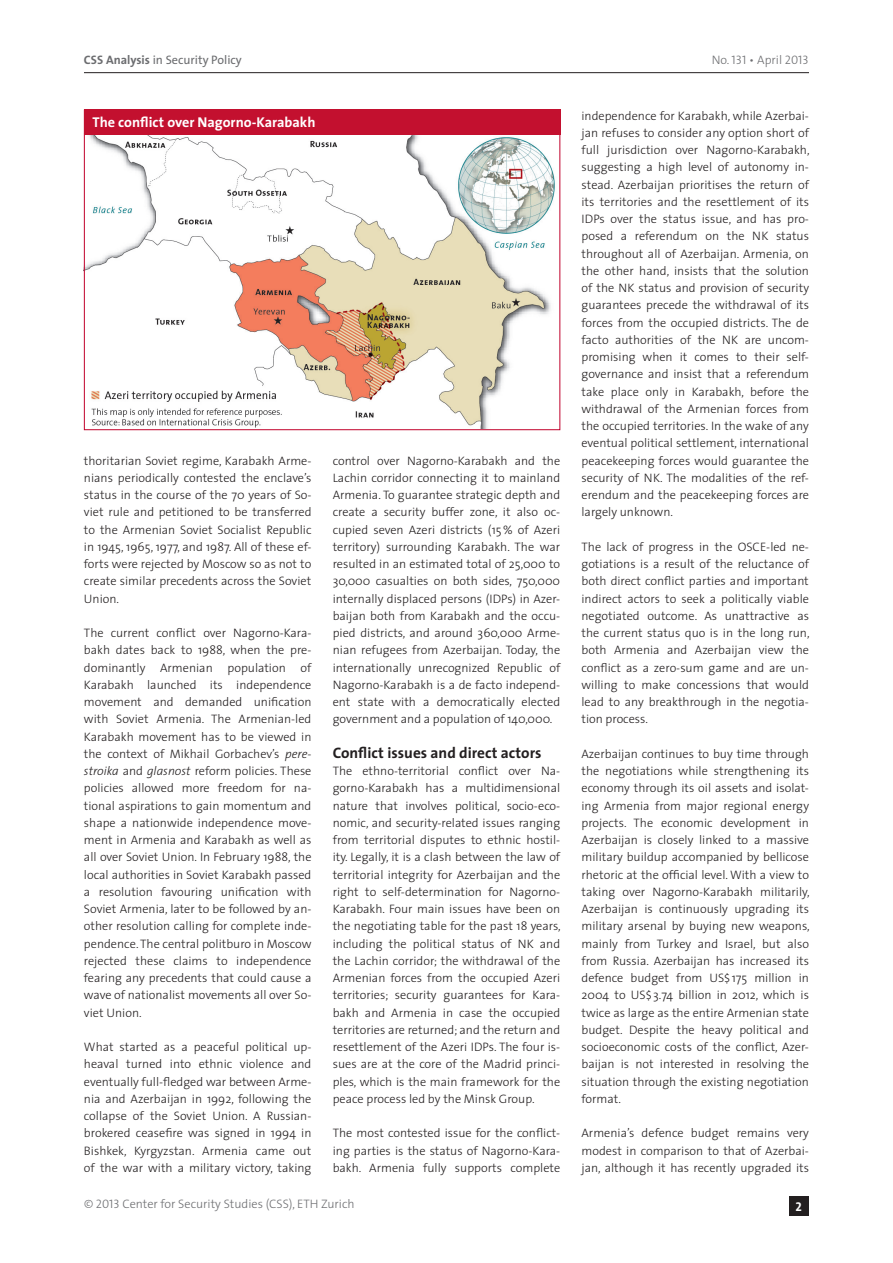
<style>
.page{position:relative;width:893px;height:1263px;background:#fff}
.page>*{position:absolute;margin:0;border:0;box-sizing:border-box;transform-origin:0 0}
._5_Untertitel{font:700 15.3px "The Sans";color:#231f20}
.BOX_1_Titel_weiss{font:700 14.25px "The Sans";color:#fff}
.t1{font:12.75px "The Sans Bold Caps";color:#fff}
._4_Text{font:300 12.3px/17.2px "The Sans";color:#231f20;text-align:justify}
.t2{font:300 12.3px "The Sans";color:#6c6d70}
.t3{font:12.3px "The Sans";color:#6c6d70}
.s1{font-weight:700}
.s2{font-family:"The Sans Light Caps";font-weight:400}
.s3{font-style:italic}
</style>
<div class="page">
<hr style="left:84px;top:72px;width:725px;height:1px;background:#231f20">
<div style="left:789px;top:1196px;width:20px;height:20px;background:#231f20"></div>
<img style="left:86px;top:135px;width:469px;height:293px">
<div style="left:84px;top:110px;width:476px;height:25px;background:#c3102f"></div>
<p class="t3" style="left:84px;top:50px;width:159px"><span class="s1">CSS Analysis</span> in Security Policy</p>
<p class="t2" style="left:712px;top:50px;width:99px">No. <span class="s2">131</span> • April <span class="s2">2013</span></p>
<p class="BOX_1_Titel_weiss" style="left:92px;top:110px;width:225px">The conflict over Nagorno-Karabakh</p>
<p class="_4_Text" style="left:84px;top:451px;width:229px">thoritarian Soviet regime, Karabakh Arme&shy;nians periodically contested the enclave’s status in the course of the 70 years of So&shy;viet rule and petitioned to be transferred to the Armenian Soviet Socialist Republic in 1945, 1965, 1977, and 1987. All of these ef&shy;forts were rejected by Moscow so as not to create similar precedents across the Soviet Union.</p>
<p class="_4_Text" style="left:84px;top:624px;width:229px">The current conflict over Nagorno-Kara&shy;bakh dates back to 1988, when the pre&shy;dominantly Armenian population of Karabakh launched its independence movement and demanded unification with Soviet Armenia. The Armenian-led Karabakh movement has to be viewed in the context of Mikhail Gorbachev’s <span class="s3">pere&shy;stroika</span> and <span class="s3">glasnost</span> reform policies. These policies allowed more freedom for na&shy;tional aspirations to gain momentum and shape a nationwide independence move&shy;ment in Armenia and Karabakh as well as all over Soviet Union. In February 1988, the local authorities in Soviet Karabakh passed a resolution favouring unification with Soviet Armenia, later to be followed by an&shy;other resolution calling for complete inde&shy;pendence. The central politburo in Moscow rejected these claims to independence fearing any precedents that could cause a wave of nationalist movements all over So&shy;viet Union.</p>
<p class="_4_Text" style="left:84px;top:1038px;width:229px">What started as a peaceful political up&shy;heaval turned into ethnic violence and eventually full-fledged war between Arme&shy;nia and Azerbaijan in 1992, following the collapse of the Soviet Union. A Russian&shy;brokered ceasefire was signed in 1994 in Bishkek, Kyrgyzstan. Armenia came out of the war with a military victory, taking</p>
<p class="_4_Text" style="left:333px;top:451px;width:229px">control over Nagorno-Karabakh and the Lachin corridor connecting it to mainland Armenia. To guarantee strategic depth and create a security buffer zone, it also oc&shy;cupied seven Azeri districts (15% of Azeri territory) surrounding Karabakh. The war resulted in an estimated total of 25,000 to 30,000 casualties on both sides, 750,000 internally displaced persons (IDPs) in Azer&shy;baijan both from Karabakh and the occu&shy;pied districts, and around 360,000 Arme&shy;nian refugees from Azerbaijan. Today, the internationally unrecognized Republic of Nagorno-Karabakh is a de facto independ&shy;ent state with a democratically elected government and a population of 140,000.</p>
<p class="_5_Untertitel" style="left:333px;top:740px;width:210px">Conflict issues and direct actors</p>
<p class="_4_Text" style="left:333px;top:762px;width:230px">The ethno-territorial conflict over Na&shy;gorno-Karabakh has a multidimensional nature that involves political, socio-eco&shy;nomic, and security-related issues ranging from territorial disputes to ethnic hostil&shy;ity. Legally, it is a clash between the law of territorial integrity for Azerbaijan and the right to self-determination for Nagorno-Karabakh. Four main issues have been on the negotiating table for the past 18 years, including the political status of NK and the Lachin corridor; the withdrawal of the Armenian forces from the occupied Azeri territories; security guarantees for Kara&shy;bakh and Armenia in case the occupied territories are returned; and the return and resettlement of the Azeri IDPs. The four is&shy;sues are at the core of the Madrid princi&shy;ples, which is the main framework for the peace process led by the Minsk Group.</p>
<p class="_4_Text" style="left:333px;top:1124px;width:229px">The most contested issue for the conflict&shy;ing parties is the status of Nagorno-Kara&shy;bakh. Armenia fully supports complete</p>
<p class="_4_Text" style="left:581px;top:106px;width:230px">independence for Karabakh, while Azerbai&shy;jan refuses to consider any option short of full jurisdiction over Nagorno-Karabakh, suggesting a high level of autonomy in&shy;stead. Azerbaijan prioritises the return of its territories and the resettlement of its IDPs over the status issue, and has pro&shy;posed a referendum on the NK status throughout all of Azerbaijan. Armenia, on the other hand, insists that the solution of the NK status and provision of security guarantees precede the withdrawal of its forces from the occupied districts. The de facto authorities of the NK are uncom&shy;promising when it comes to their self&shy;governance and insist that a referendum take place only in Karabakh, before the withdrawal of the Armenian forces from the occupied territories. In the wake of any eventual political settlement, international peacekeeping forces would guarantee the security of NK. The modalities of the ref&shy;erendum and the peacekeeping forces are largely unknown.</p>
<p class="_4_Text" style="left:581px;top:538px;width:230px">The lack of progress in the OSCE-led ne&shy;gotiations is a result of the reluctance of both direct conflict parties and important indirect actors to seek a politically viable negotiated outcome. As unattractive as the current status quo is in the long run, both Armenia and Azerbaijan view the conflict as a zero-sum game and are un&shy;willing to make concessions that would lead to any breakthrough in the negotia&shy;tion process.</p>
<p class="_4_Text" style="left:581px;top:745px;width:230px">Azerbaijan continues to buy time through the negotiations while strengthening its economy through its oil assets and isolat&shy;ing Armenia from major regional energy projects. The economic development in Azerbaijan is closely linked to a massive military buildup accompanied by bellicose rhetoric at the official level. With a view to taking over Nagorno-Karabakh militarily, Azerbaijan is continuously upgrading its military arsenal by buying new weapons, mainly from Turkey and Israel, but also from Russia. Azerbaijan has increased its defence budget from US$ 175 million in 2004 to US$ 3.74 billion in 2012, which is twice as large as the entire Armenian state budget. Despite the heavy political and socioeconomic costs of the conflict, Azer&shy;baijan is not interested in resolving the situation through the existing negotiation format.</p>
<p class="_4_Text" style="left:581px;top:1124px;width:229px">Armenia’s defence budget remains very modest in comparison to that of Azerbai&shy;jan, although it has recently upgraded its</p>
<p class="t2" style="left:84px;top:1194px;width:272px">© <span class="s2">2013</span> Center for Security Studies (CSS), ETH Zurich</p>
<p class="t1" style="left:795px;top:1195px;width:8px">2</p>
</div>
